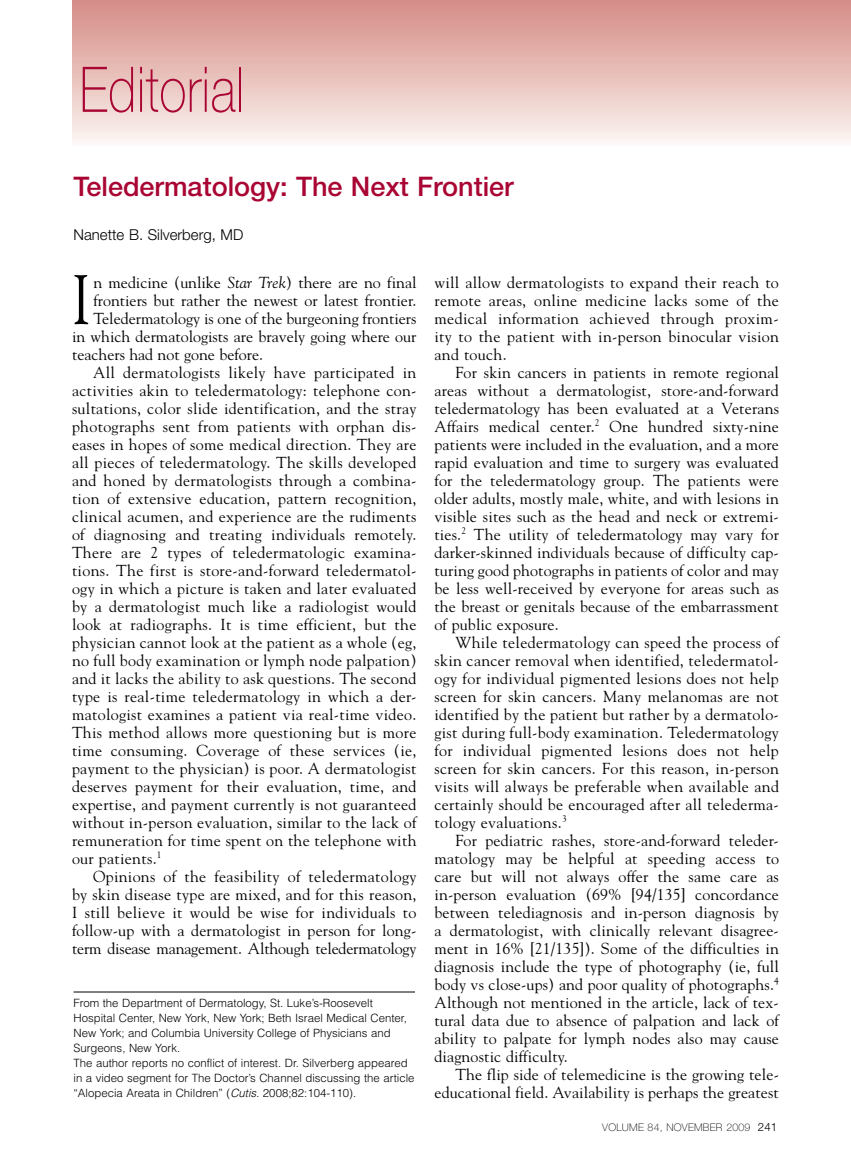
<style>
.page{position:relative;width:851px;height:1161px;background:#fff}
.page>*{position:absolute;margin:0;border:0;box-sizing:border-box;transform-origin:0 0}
.t1{font:69.6px "Goudy";color:#000;scale:.8 1}
.t2{font:100 63px "Helvetica Neue";letter-spacing:.01em;color:#a90533;scale:.8 1}
.t3{font:500 27px "Helvetica Neue";color:#a90533}
.t4{font:15.9px/18px "Goudy";letter-spacing:.02em;color:#000;text-align:justify}
.t5{font:15.9px "Goudy";color:#000}
.t6{font:15.9px "Goudy";letter-spacing:-.01em;color:#000}
.t7{font:300 15px "Helvetica Neue";color:#000}
.t8{font:300 11.4px/15px "Helvetica";color:#000}
.t9{font:100 10.5px "Helvetica Neue";letter-spacing:.025em;color:#000}
.s1{font-style:italic}
.s2{font-weight:300;font-size:11.4px}
</style>
<div class="page">
<div style="left:72px;top:0;width:778px;height:145px;background:linear-gradient(to bottom,#d58a84,#fcf5f1)"></div>
<hr style="left:74px;top:992px;width:341px;height:1px;background:#000">
<h2 class="t2" style="left:80px;top:54px;width:208px">Editorial</h2>
<h3 class="t3" style="left:74px;top:171px;width:441px">Teledermatology: The Next Frontier</h3>
<p class="t7" style="left:74px;top:225px;width:171px">Nanette B. Silverberg, MD</p>
<h1 class="t1" style="left:72px;top:257px;width:25px">I</h1>
<p class="t5" style="left:93px;top:273px;width:324px">n medicine (unlike <span class="s1">Star Trek</span>) there are no final</p>
<p class="t5" style="left:93px;top:291px;width:324px">frontiers but rather the newest or latest frontier.</p>
<p class="t5" style="left:93px;top:309px;width:324px">Teledermatology is one of the burgeoning frontiers</p>
<p class="t5" style="left:72px;top:327px;width:346px">in which dermatologists are bravely going where our</p>
<p class="t5" style="left:72px;top:345px;width:193px">teachers had not gone before.</p>
<p class="t4" style="left:93px;top:363px;width:325px">All dermatologists likely have participated in</p>
<p class="t4" style="left:72px;top:381px;width:346px">activities akin to teledermatology: telephone con-</p>
<p class="t4" style="left:72px;top:399px;width:346px">sultations, color slide identification, and the stray</p>
<p class="t4" style="left:72px;top:417px;width:346px">photographs sent from patients with orphan dis-</p>
<p class="t4" style="left:72px;top:435px;width:346px">eases in hopes of some medical direction. They are</p>
<p class="t4" style="left:72px;top:453px;width:346px">all pieces of teledermatology. The skills developed</p>
<p class="t4" style="left:72px;top:471px;width:346px">and honed by dermatologists through a combina-</p>
<p class="t4" style="left:72px;top:489px;width:346px">tion of extensive education, pattern recognition,</p>
<p class="t4" style="left:72px;top:507px;width:346px">clinical acumen, and experience are the rudiments</p>
<p class="t4" style="left:72px;top:525px;width:346px">of diagnosing and treating individuals remotely.</p>
<p class="t4" style="left:72px;top:543px;width:346px">There are 2 types of teledermatologic examina-</p>
<p class="t4" style="left:72px;top:561px;width:346px">tions. The first is store-and-forward teledermatol-</p>
<p class="t4" style="left:72px;top:579px;width:346px">ogy in which a picture is taken and later evaluated</p>
<p class="t4" style="left:72px;top:597px;width:346px">by a dermatologist much like a radiologist would</p>
<p class="t4" style="left:72px;top:615px;width:346px">look at radiographs. It is time efficient, but the</p>
<p class="t4" style="left:72px;top:633px;width:346px">physician cannot look at the patient as a whole (eg,</p>
<p class="t4" style="left:72px;top:651px;width:346px">no full body examination or lymph node palpation)</p>
<p class="t4" style="left:72px;top:669px;width:346px">and it lacks the ability to ask questions. The second</p>
<p class="t4" style="left:72px;top:687px;width:346px">type is real-time teledermatology in which a der-</p>
<p class="t4" style="left:72px;top:705px;width:346px">matologist examines a patient via real-time video.</p>
<p class="t4" style="left:72px;top:723px;width:346px">This method allows more questioning but is more</p>
<p class="t4" style="left:72px;top:741px;width:346px">time consuming. Coverage of these services (ie,</p>
<p class="t4" style="left:72px;top:759px;width:346px">payment to the physician) is poor. A dermatologist</p>
<p class="t4" style="left:72px;top:777px;width:346px">deserves payment for their evaluation, time, and</p>
<p class="t4" style="left:72px;top:795px;width:346px">expertise, and payment currently is not guaranteed</p>
<p class="t4" style="left:72px;top:813px;width:346px">without in-person evaluation, similar to the lack of</p>
<p class="t4" style="left:72px;top:831px;width:346px">remuneration for time spent on the telephone with</p>
<p class="t4" style="left:72px;top:849px;width:91px">our patients.<sup>1</sup></p>
<p class="t4" style="left:93px;top:867px;width:325px">Opinions of the feasibility of teledermatology</p>
<p class="t4" style="left:72px;top:885px;width:346px">by skin disease type are mixed, and for this reason,</p>
<p class="t4" style="left:72px;top:903px;width:346px">I still believe it would be wise for individuals to</p>
<p class="t4" style="left:72px;top:921px;width:346px">follow-up with a dermatologist in person for long-</p>
<p class="t6" style="left:72px;top:939px;width:346px">term disease management. Although teledermatology</p>
<p class="t8" style="left:74px;top:995px;width:342px">From the Department of Dermatology, St. Luke’s-Roosevelt Hospital Center, New York, New York; Beth Israel Medical Center, New York; and Columbia University College of Physicians and Surgeons, New York.<br>The author reports no conflict of interest. Dr. Silverberg appeared in a video segment for The Doctor’s Channel discussing the article “Alopecia Areata in Children” (<span class="s1">Cutis.</span> 2008;82:104-110).</p>
<p class="t4" style="left:434px;top:273px;width:346px">will allow dermatologists to expand their reach to remote areas, online medicine lacks some of the medical information achieved through proxim&shy;ity to the patient with in-person binocular vision and touch.</p>
<p class="t4" style="left:434px;top:363px;width:346px;text-indent:21px">For skin cancers in patients in remote regional areas without a dermatologist, store-and-forward teledermatology has been evaluated at a Veterans Affairs medical center.<sup>2</sup> One hundred sixty-nine patients were included in the evaluation, and a more rapid evaluation and time to surgery was evaluated for the teledermatology group. The patients were older adults, mostly male, white, and with lesions in visible sites such as the head and neck or extremi&shy;ties.<sup>2</sup> The utility of teledermatology may vary for darker-skinned individuals because of difficulty cap&shy;turing good photographs in patients of color and may be less well-received by everyone for areas such as the breast or genitals because of the embarrassment of public exposure.</p>
<p class="t4" style="left:434px;top:633px;width:346px;text-indent:21px">While teledermatology can speed the process of skin cancer removal when identified, teledermatol&shy;ogy for individual pigmented lesions does not help screen for skin cancers. Many melanomas are not identified by the patient but rather by a dermatolo&shy;gist during full-body examination. Teledermatology for individual pigmented lesions does not help screen for skin cancers. For this reason, in-person visits will always be preferable when available and certainly should be encouraged after all telederma&shy;tology evaluations.<sup>3</sup></p>
<p class="t4" style="left:434px;top:831px;width:346px;text-indent:21px">For pediatric rashes, store-and-forward teleder&shy;matology may be helpful at speeding access to care but will not always offer the same care as in-person evaluation (69% [94/135] concordance between telediagnosis and in-person diagnosis by a dermatologist, with clinically relevant disagree&shy;ment in 16% [21/135]). Some of the difficulties in diagnosis include the type of photography (ie, full body vs close-ups) and poor quality of photographs.<sup>4<br></sup>Although not mentioned in the article, lack of tex&shy;tural data due to absence of palpation and lack of ability to palpate for lymph nodes also may cause diagnostic difficulty.</p>
<p class="t4" style="left:434px;top:1065px;width:346px;text-align:right">The flip side of telemedicine is the growing tele&shy;educational field. Availability is perhaps the greatest</p>
<p class="t9" style="left:602px;top:1121px;width:176px">VOLUME 84, NOVEMBER 2009 <span class="s2">241</span></p>
</div>
